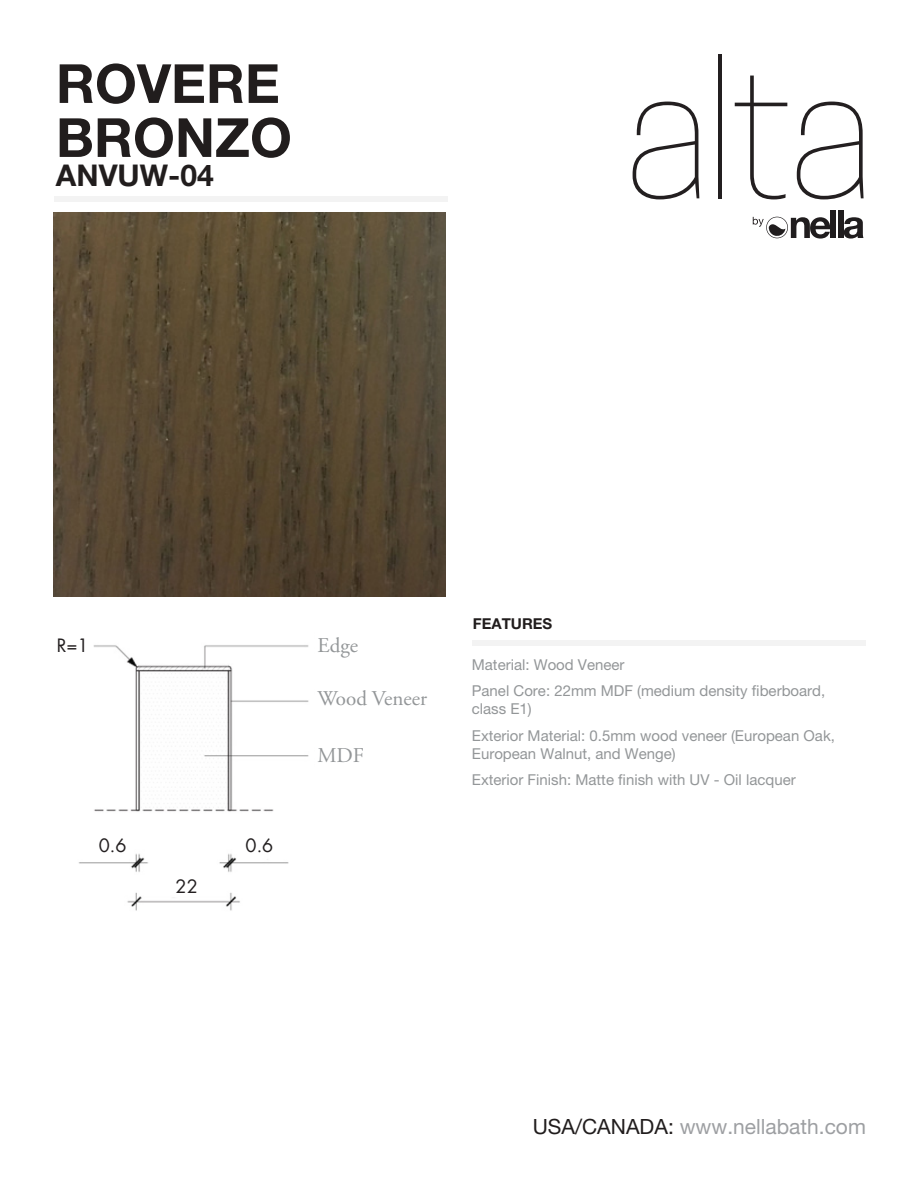
<style>
.page{position:relative;width:918px;height:1188px;background:#fff}
.page>*{position:absolute;margin:0;border:0;box-sizing:border-box;transform-origin:0 0}
.Product_Type{font:700 54px/54px "Helvetica Neue LT Pro";color:#211d1d}
.Product_Type-2{font:700 30px "Helvetica Neue LT Pro";color:#211d1d}
.t1{font:21px "Helvetica Neue LT Pro";color:#9d9fa2}
.t2{font:21px "Adobe Garamond Pro";color:#939698}
.t3{font:18px "Futura LT";color:#231f20}
.t4{font:15px/26.5px "Helvetica Neue LT Pro";color:#939698}
.t5{font:700 15px "Helvetica Neue LT Pro";color:#211d1d}
.s1{color:#211d1d}
</style>
<div class="page">
<div style="left:55px;top:196px;width:393px;height:5px;background:#f3f3f3"></div>
<div style="left:831px;top:210px;width:5px;height:28px;background:#201d1e"></div>
<div style="left:838px;top:210px;width:5px;height:28px;background:#201d1e"></div>
<svg style="left:844px;top:217px;width:20px;height:22px"></svg>
<svg style="left:753px;top:217px;width:78px;height:22px"></svg>
<svg style="left:633px;top:102px;width:66px;height:97px"></svg>
<hr style="left:718px;top:54px;width:4px;height:144px;background:#231f20">
<svg style="left:735px;top:76px;width:52px;height:123px"></svg>
<svg style="left:797px;top:102px;width:67px;height:97px"></svg>
<div style="left:472px;top:640px;width:394px;height:6px;background:#f3f3f3"></div>
<img style="left:78px;top:645px;width:231px;height:266px">
<img style="left:54px;top:212px;width:392px;height:385px">
<p class="Product_Type" style="left:56px;top:55px;width:238px">ROVERE<br>BRONZO</p>
<p class="Product_Type-2" style="left:56px;top:157px;width:159px">ANVUW-04</p>
<p class="t3" style="left:57px;top:634px;width:33px">R=1</p>
<p class="t3" style="left:99px;top:834px;width:29px">0.6</p>
<p class="t3" style="left:246px;top:834px;width:29px">0.6</p>
<p class="t3" style="left:176px;top:875px;width:24px">22</p>
<h3 class="t2" style="left:318px;top:633px;width:42px">Edge</h3>
<h3 class="t2" style="left:317px;top:686px;width:111px">Wood Veneer</h3>
<h3 class="t2" style="left:317px;top:743px;width:48px">MDF</h3>
<p class="t5" style="left:473px;top:615px;width:81px">FEATURES</p>
<p class="t4" style="left:472px;top:651px;width:355px">Material: Wood Veneer<br>Panel Core: 22mm MDF (medium density fiberboard,</p>
<p class="t4" style="left:472px;top:696px;width:365px">class E1)<br>Exterior Material: 0.5mm wood veneer (European Oak,</p>
<p class="t4" style="left:472px;top:740px;width:325px">European Walnut, and Wenge)<br>Exterior Finish: Matte finish with UV - Oil lacquer</p>
<h3 class="t1" style="left:533px;top:1114px;width:335px"><span class="s1">USA/CANADA:</span> www.nellabath.com</h3>
</div>
